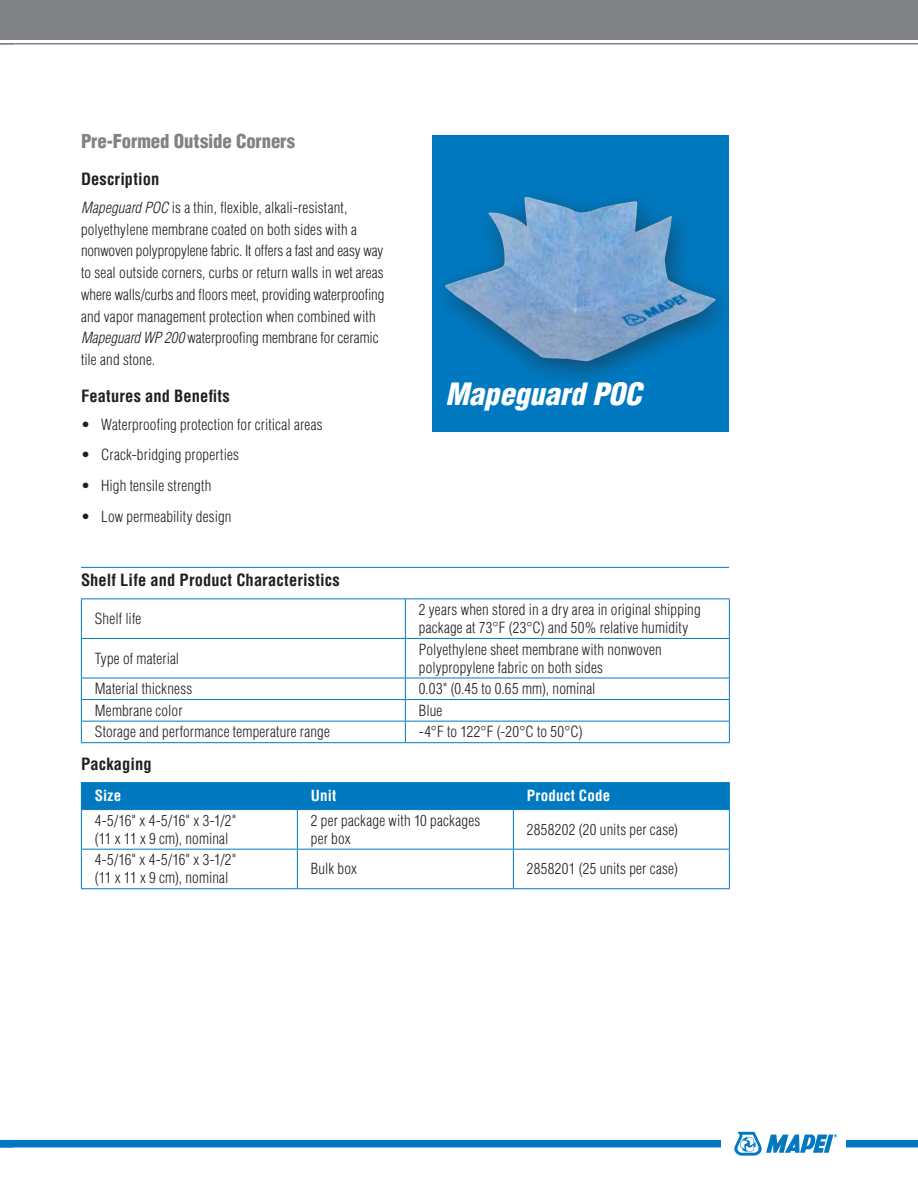
<style>
.page{position:relative;width:918px;height:1188px;background:#fff}
.page>*{position:absolute;margin:0;border:0;box-sizing:border-box;transform-origin:0 0}
.t1{font:italic 900 condensed 30px "Helvetica LT Std";letter-spacing:.005em;color:#fff}
.t2{font:900 condensed 18.75px "Helvetica LT Std";letter-spacing:-.005em;color:#808285}
.t3{font:700 condensed 16.5px "Helvetica LT Std";letter-spacing:.01em;color:#231f20}
.t4{font:300 condensed 15px/21.8px "Helvetica LT Std";letter-spacing:.01em;color:#231f20}
.t5{font:700 condensed 15px "Helvetica LT Std";letter-spacing:.01em;color:#fff}
.s1{font-style:italic}
</style>
<div class="page">
<div style="left:0;top:1140px;width:918px;height:7px;background:#0079c1"></div>
<div style="left:721px;top:1132px;width:125px;height:24px;background:#fff"></div>
<svg style="left:734px;top:1132px;width:103px;height:24px"></svg>
<div style="left:0;top:0;width:918px;height:40px;background:#808285"></div>
<hr style="left:0;top:43px;width:918px;height:1px;background:#808285">
<hr style="left:81px;top:599px;width:1px;height:39px;background:#0079c1">
<hr style="left:81px;top:639px;width:1px;height:39px;background:#0079c1">
<svg style="left:81px;top:679px;width:1px;height:63px"></svg>
<hr style="left:81px;top:598px;width:324px;height:1px;background:#0079c1">
<hr style="left:405px;top:598px;width:325px;height:1px;background:#0079c1">
<hr style="left:405px;top:599px;width:1px;height:39px;background:#0079c1">
<hr style="left:729px;top:599px;width:1px;height:39px;background:#0079c1">
<hr style="left:405px;top:639px;width:1px;height:39px;background:#0079c1">
<hr style="left:729px;top:639px;width:1px;height:39px;background:#0079c1">
<svg style="left:405px;top:679px;width:1px;height:63px"></svg>
<svg style="left:729px;top:679px;width:1px;height:63px"></svg>
<hr style="left:81px;top:638px;width:324px;height:1px;background:#0079c1">
<hr style="left:405px;top:638px;width:325px;height:1px;background:#0079c1">
<hr style="left:81px;top:678px;width:324px;height:1px;background:#0079c1">
<hr style="left:405px;top:678px;width:325px;height:1px;background:#0079c1">
<hr style="left:81px;top:699px;width:324px;height:1px;background:#0079c1">
<hr style="left:405px;top:699px;width:325px;height:1px;background:#0079c1">
<hr style="left:81px;top:721px;width:324px;height:1px;background:#0079c1">
<hr style="left:405px;top:721px;width:325px;height:1px;background:#0079c1">
<hr style="left:81px;top:742px;width:324px;height:1px;background:#0079c1">
<hr style="left:405px;top:742px;width:325px;height:1px;background:#0079c1">
<svg style="left:82px;top:810px;width:647px;height:78px"></svg>
<hr style="left:81px;top:782px;width:216px;height:1px;background:#0079c1">
<hr style="left:297px;top:782px;width:216px;height:1px;background:#0079c1">
<hr style="left:513px;top:782px;width:217px;height:1px;background:#0079c1">
<div style="left:81px;top:783px;width:649px;height:26px;background:#0079c1"></div>
<hr style="left:81px;top:810px;width:1px;height:39px;background:#0079c1">
<hr style="left:81px;top:850px;width:1px;height:38px;background:#0079c1">
<hr style="left:81px;top:809px;width:216px;height:1px;background:#0079c1">
<hr style="left:297px;top:809px;width:216px;height:1px;background:#0079c1">
<hr style="left:513px;top:809px;width:217px;height:1px;background:#0079c1">
<hr style="left:297px;top:810px;width:1px;height:39px;background:#0079c1">
<hr style="left:513px;top:810px;width:1px;height:39px;background:#0079c1">
<hr style="left:729px;top:810px;width:1px;height:39px;background:#0079c1">
<hr style="left:297px;top:850px;width:1px;height:38px;background:#0079c1">
<hr style="left:513px;top:850px;width:1px;height:38px;background:#0079c1">
<hr style="left:729px;top:850px;width:1px;height:38px;background:#0079c1">
<hr style="left:81px;top:849px;width:216px;height:1px;background:#0079c1">
<hr style="left:297px;top:849px;width:216px;height:1px;background:#0079c1">
<hr style="left:513px;top:849px;width:217px;height:1px;background:#0079c1">
<hr style="left:81px;top:888px;width:216px;height:1px;background:#0079c1">
<hr style="left:297px;top:888px;width:216px;height:1px;background:#0079c1">
<hr style="left:513px;top:888px;width:217px;height:1px;background:#0079c1">
<hr style="left:81px;top:567px;width:648px;height:1px;background:#0079c1">
<div style="left:432px;top:135px;width:297px;height:297px;background:#0079c1"></div>
<div style="left:429px;top:183px;width:311px;height:207px;background:#231f20;opacity:.5"></div>
<img style="left:445px;top:197px;width:271px;height:164px">
<p class="t2" style="left:81px;top:130px;width:216px">Pre-Formed Outside Corners</p>
<p class="t3" style="left:81px;top:169px;width:80px">Description</p>
<p class="t4" style="left:81px;top:197px;width:305px"><span class="s1">Mapeguard POC</span> is a thin, flexible, alkali-resistant, polyethylene membrane coated on both sides with a nonwoven polypropylene fabric. It offers a fast and easy way to seal outside corners, curbs or return walls in wet areas where walls/curbs and floors meet, providing waterproofing and vapor management protection when combined with <span class="s1">Mapeguard WP 200</span> waterproofing membrane for ceramic tile and stone.</p>
<p class="t3" style="left:81px;top:386px;width:150px">Features and Benefits</p>
<p class="t4" style="left:81px;top:413px;width:243px">• Waterproofing protection for critical areas</p>
<p class="t4" style="left:81px;top:444px;width:160px">• Crack-bridging properties</p>
<p class="t4" style="left:81px;top:475px;width:132px">• High tensile strength</p>
<p class="t4" style="left:81px;top:506px;width:152px">• Low permeability design</p>
<h1 class="t1" style="left:446px;top:375px;width:197px">Mapeguard POC</h1>
<p class="t3" style="left:81px;top:570px;width:260px">Shelf Life and Product Characteristics</p>
<p class="t4" style="left:95px;top:608px;width:48px">Shelf life</p>
<p class="t4" style="left:419px;top:601px;width:283px;line-height:18px">2 years when stored in a dry area in original shipping package at 73°F (23°C) and 50% relative humidity</p>
<p class="t4" style="left:95px;top:647px;width:86px">Type of material</p>
<p class="t4" style="left:419px;top:640px;width:244px;line-height:18px">Polyethylene sheet membrane with nonwoven polypropylene fabric on both sides</p>
<p class="t4" style="left:95px;top:678px;width:99px">Material thickness</p>
<p class="t4" style="left:419px;top:678px;width:178px">0.03" (0.45 to 0.65 mm), nominal</p>
<p class="t4" style="left:95px;top:699px;width:89px">Membrane color</p>
<p class="t4" style="left:419px;top:699px;width:25px">Blue</p>
<p class="t4" style="left:95px;top:721px;width:237px">Storage and performance temperature range</p>
<p class="t4" style="left:419px;top:721px;width:165px">-4°F to 122°F (-20°C to 50°C)</p>
<p class="t3" style="left:81px;top:754px;width:72px">Packaging</p>
<p class="t5" style="left:95px;top:787px;width:28px">Size</p>
<p class="t5" style="left:311px;top:787px;width:27px">Unit</p>
<p class="t5" style="left:527px;top:787px;width:85px">Product Code</p>
<p class="t4" style="left:95px;top:811px;width:143px;line-height:18px">4-5/16" x 4-5/16" x 3-1/2" (11 x 11 x 9 cm), nominal</p>
<p class="t4" style="left:311px;top:811px;width:171px;line-height:18px">2 per package with 10 packages per box</p>
<p class="t4" style="left:527px;top:818px;width:153px">2858202 (20 units per case)</p>
<p class="t4" style="left:95px;top:851px;width:143px;line-height:18px">4-5/16" x 4-5/16" x 3-1/2" (11 x 11 x 9 cm), nominal</p>
<p class="t4" style="left:311px;top:858px;width:48px">Bulk box</p>
<p class="t4" style="left:527px;top:858px;width:153px">2858201 (25 units per case)</p>
</div>
